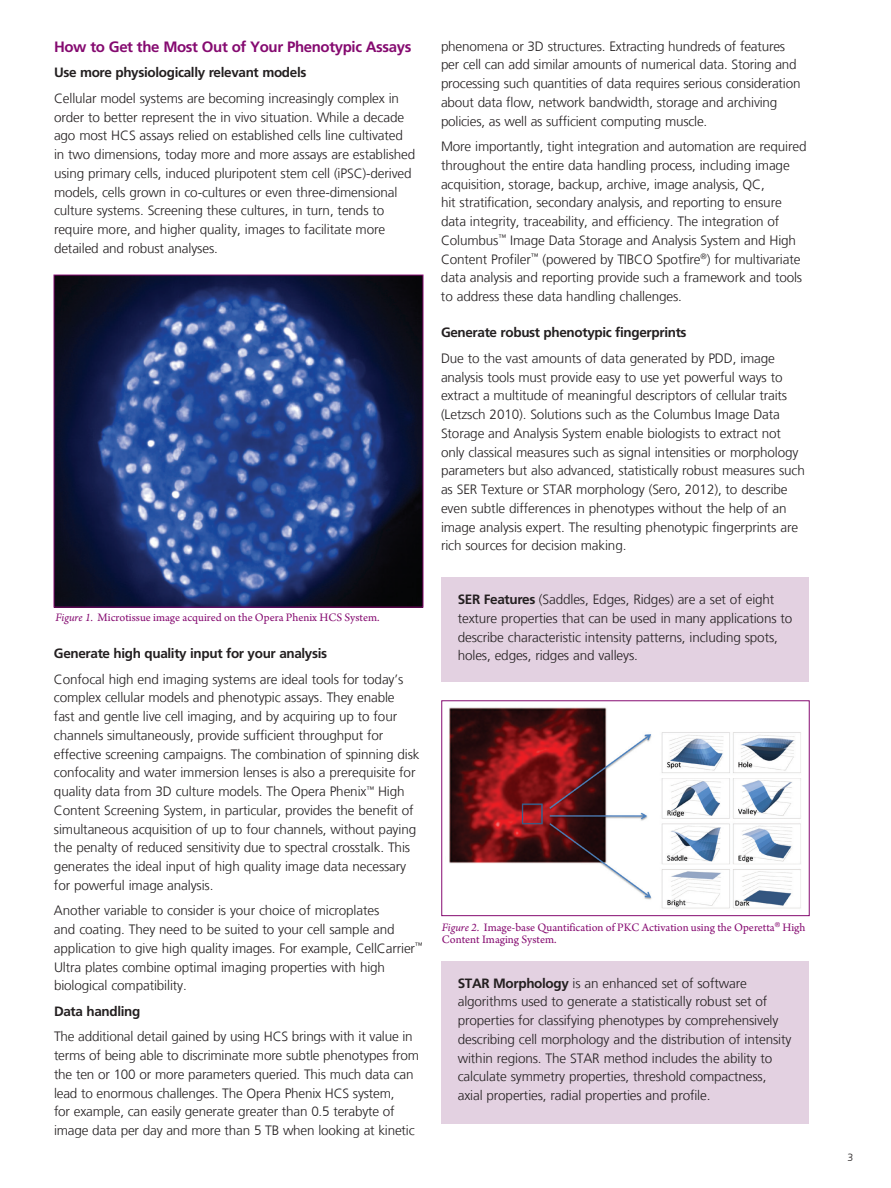
<style>
.page{position:relative;width:891px;height:1188px;background:#fff}
.page>*{position:absolute;margin:0;border:0;box-sizing:border-box;transform-origin:0 0}
.t1{font:700 15px "Frutiger LT Com";letter-spacing:-.025em;color:#850a70}
.t2{font:300 13.5px/18.8px "Frutiger LT Com";letter-spacing:-.01em;color:#231f20}
.t3{font:700 13.5px "Frutiger LT Com";letter-spacing:-.025em;color:#231f20}
.t4{font:12px/12px "Arno Pro";color:#850a70}
.t5{font:300 10.5px "Frutiger LT Com";color:#231f20}
.s1{font-style:italic}
.s2{font-weight:700}
</style>
<div class="page">
<img style="left:56px;top:277px;width:365px;height:328px">
<div style="left:442px;top:577px;width:367px;height:105px;background:#e3d1e1"></div>
<div style="left:442px;top:961px;width:367px;height:163px;background:#e3d1e1"></div>
<div style="left:442px;top:701px;width:367px;height:215px;border:1px solid #850a70"></div>
<img style="left:449px;top:707px;width:352px;height:202px">
<div style="left:445px;top:864px;width:136px;height:38px;background:#fff"></div>
<p class="t1" style="left:54px;top:38px;width:359px">How to Get the Most Out of Your Phenotypic Assays</p>
<p class="t3" style="left:54px;top:65px;width:254px">Use more physiologically relevant models</p>
<p class="t2" style="left:54px;top:89px;width:363px">Cellular model systems are becoming increasingly complex in order to better represent the in vivo situation. While a decade ago most HCS assays relied on established cells line cultivated in two dimensions, today more and more assays are established using primary cells, induced pluripotent stem cell (iPSC)-derived models, cells grown in co-cultures or even three-dimensional culture systems. Screening these cultures, in turn, tends to require more, and higher quality, images to facilitate more detailed and robust analyses.</p>
<p class="t4" style="left:56px;top:613px;width:326px"><span class="s1">Figure 1.</span> Microtissue image acquired on the Opera Phenix HCS System.</p>
<p class="t3" style="left:54px;top:645px;width:275px">Generate high quality input for your analysis</p>
<p class="t2" style="left:54px;top:670px;width:367px">Confocal high end imaging systems are ideal tools for today’s complex cellular models and phenotypic assays. They enable<br>fast and gentle live cell imaging, and by acquiring up to four channels simultaneously, provide sufficient throughput for effective screening campaigns. The combination of spinning disk confocality and water immersion lenses is also a prerequisite for quality data from 3D culture models. The Opera Phenix<sup>™</sup> High Content Screening System, in particular, provides the benefit of simultaneous acquisition of up to four channels, without paying the penalty of reduced sensitivity due to spectral crosstalk. This generates the ideal input of high quality image data necessary for powerful image analysis.</p>
<p class="t2" style="left:54px;top:901px;width:370px">Another variable to consider is your choice of microplates<br>and coating. They need to be suited to your cell sample and application to give high quality images. For example, CellCarrier<sup>™ </sup>Ultra plates combine optimal imaging properties with high biological compatibility.</p>
<p class="t3" style="left:54px;top:1003px;width:88px">Data handling</p>
<p class="t2" style="left:54px;top:1027px;width:367px">The additional detail gained by using HCS brings with it value in terms of being able to discriminate more subtle phenotypes from the ten or 100 or more parameters queried. This much data can lead to enormous challenges. The Opera Phenix HCS system,<br>for example, can easily generate greater than 0.5 terabyte of image data per day and more than 5 TB when looking at kinetic</p>
<p class="t2" style="left:441px;top:37px;width:361px">phenomena or 3D structures. Extracting hundreds of features per cell can add similar amounts of numerical data. Storing and processing such quantities of data requires serious consideration about data flow, network bandwidth, storage and archiving policies, as well as sufficient computing muscle.</p>
<p class="t2" style="left:441px;top:137px;width:367px">More importantly, tight integration and automation are required throughout the entire data handling process, including image acquisition, storage, backup, archive, image analysis, QC,<br>hit stratification, secondary analysis, and reporting to ensure data integrity, traceability, and efficiency. The integration of Columbus<sup>™</sup> Image Data Storage and Analysis System and High Content Profiler<sup>™</sup> (powered by TIBCO Spotfire<sup>®</sup>) for multivariate data analysis and reporting provide such a framework and tools to address these data handling challenges.</p>
<p class="t3" style="left:441px;top:325px;width:247px">Generate robust phenotypic fingerprints</p>
<p class="t2" style="left:441px;top:349px;width:365px">Due to the vast amounts of data generated by PDD, image analysis tools must provide easy to use yet powerful ways to extract a multitude of meaningful descriptors of cellular traits (Letzsch 2010). Solutions such as the Columbus Image Data Storage and Analysis System enable biologists to extract not only classical measures such as signal intensities or morphology parameters but also advanced, statistically robust measures such as SER Texture or STAR morphology (Sero, 2012), to describe even subtle differences in phenotypes without the help of an image analysis expert. The resulting phenotypic fingerprints are rich sources for decision making.</p>
<p class="t2" style="left:458px;top:590px;width:336px"><span class="s2">SER Features</span> (Saddles, Edges, Ridges) are a set of eight texture properties that can be used in many applications to describe characteristic intensity patterns, including spots, holes, edges, ridges and valleys.</p>
<p class="t4" style="left:442px;top:922px;width:365px"><span class="s1">Figure 2.</span> Image-base Quantification of PKC Activation using the Operetta<sup>®</sup> High<br>Content Imaging System.</p>
<p class="t2" style="left:458px;top:974px;width:335px"><span class="s2">STAR Morphology</span> is an enhanced set of software algorithms used to generate a statistically robust set of properties for classifying phenotypes by comprehensively describing cell morphology and the distribution of intensity within regions. The STAR method includes the ability to calculate symmetry properties, threshold compactness, axial properties, radial properties and profile.</p>
<p class="t5" style="left:848px;top:1151px;width:7px">3</p>
</div>
